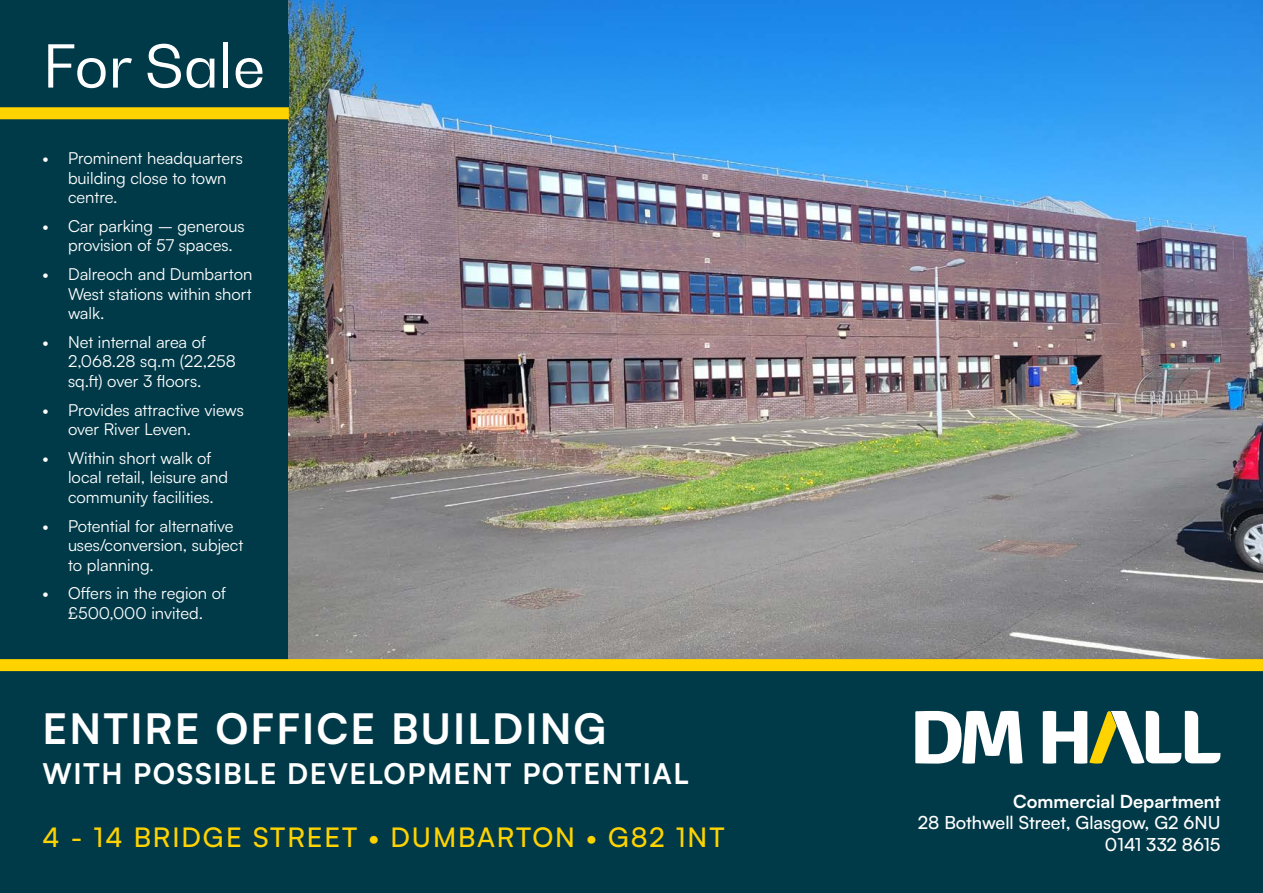
<style>
.page{position:relative;width:1263px;height:893px;background:#fff}
.page>*{position:absolute;margin:0;border:0;box-sizing:border-box;transform-origin:0 0}
.t1{font:58.5px "Bw Gradual DEMO";color:#fff}
.t2{font:700 42px "Satoshi";letter-spacing:.05em;color:#fff}
.t3{font:700 28.5px "Satoshi";letter-spacing:.05em;color:#fff}
.t4{font:500 27px "Satoshi";letter-spacing:.07em;color:#ffd300}
.t5{font:500 18px/21.6px "Satoshi";color:#fff;text-align:right}
.t6{font:700 18px "Satoshi";color:#fff}
.t7{font:16.5px/19.8px "Satoshi";color:#fff}
</style>
<div class="page">
<div style="left:0;top:0;width:292px;height:893px;background:#003a48"></div>
<img style="left:289px;top:0;width:974px;height:659px">
<div style="left:0;top:665px;width:1263px;height:228px;background:#003a48"></div>
<div style="left:0;top:659px;width:1263px;height:12px;background:#ffd300"></div>
<div style="left:0;top:107px;width:289px;height:12px;background:#ffd300"></div>
<svg style="left:915px;top:711px;width:108px;height:53px"></svg>
<svg style="left:1043px;top:711px;width:177px;height:53px"></svg>
<h1 class="t1" style="left:43px;top:28px;width:224px">For Sale</h1>
<p class="t7" style="left:68px;top:147px;width:176px;text-indent:-26px">• Prominent headquarters building close to town centre.</p>
<p class="t7" style="left:68px;top:215px;width:178px;text-indent:-26px">• Car parking – generous provision of 57 spaces.</p>
<p class="t7" style="left:68px;top:263px;width:186px;text-align:justify;text-indent:-26px">• Dalreoch and Dumbarton West stations within short walk.</p>
<p class="t7" style="left:68px;top:331px;width:169px;text-indent:-26px">• Net internal area of<br>2,068.28 sq.m (22,258 sq.ft) over 3 floors.</p>
<p class="t7" style="left:68px;top:399px;width:177px;text-indent:-26px">• Provides attractive views over River Leven.</p>
<p class="t7" style="left:68px;top:447px;width:162px;text-indent:-26px">• Within short walk of local retail, leisure and community facilities.</p>
<p class="t7" style="left:68px;top:515px;width:177px;text-indent:-26px">• Potential for alternative uses/conversion, subject to planning.</p>
<p class="t7" style="left:43px;top:583px;width:185px;text-align:center">• Offers in the region of £500,000 invited.</p>
<h2 class="t2" style="left:43px;top:698px;width:565px">ENTIRE OFFICE BUILDING</h2>
<h3 class="t3" style="left:43px;top:753px;width:648px">WITH POSSIBLE DEVELOPMENT POTENTIAL</h3>
<h3 class="t4" style="left:43px;top:819px;width:683px">4 - 14 BRIDGE STREET • DUMBARTON • G82 1NT</h3>
<p class="t6" style="left:1013px;top:788px;width:209px">Commercial Department</p>
<p class="t5" style="left:918px;top:811px;width:304px">28 Bothwell Street, Glasgow, G2 6NU<br>0141 332 8615</p>
</div>
